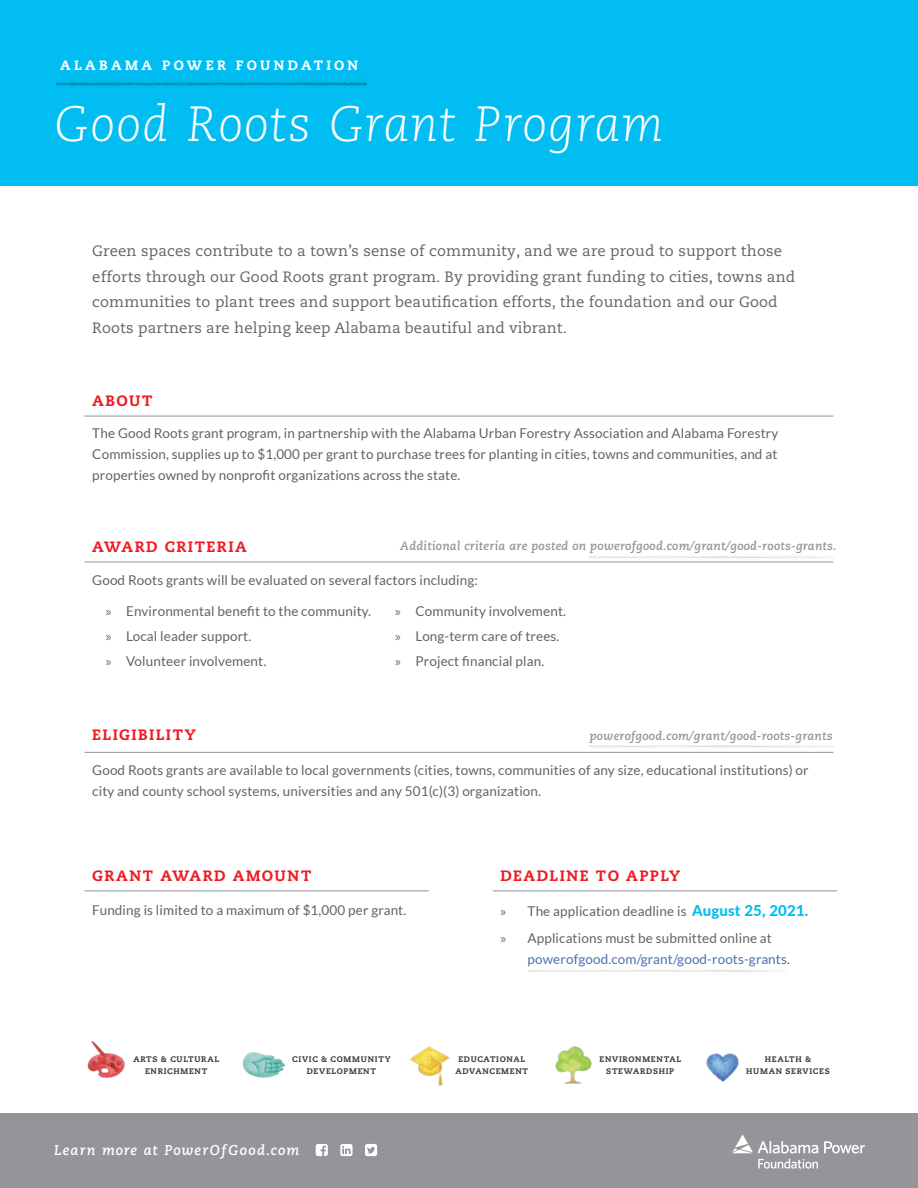
<style>
.page{position:relative;width:918px;height:1188px;background:#fff}
.page>*{position:absolute;margin:0;border:0;box-sizing:border-box;transform-origin:0 0}
.t1{font:italic 300 49.5px "Caecilia LT Pro 46";letter-spacing:.02em;color:#fff}
.Body{font:15px/25.5px "Caecilia LT Pro 55 Roman";letter-spacing:.01em;color:#636366}
.t2{font:800 15px "Caecilia LT Pro 85";letter-spacing:.1em;color:#ee1d23}
.Body-2{font:italic 700 14.1px "Caecilia LT Pro 76";letter-spacing:.08em;color:#fff}
.Body-3{font:13.5px/21px "Lato";letter-spacing:.01em;color:#636366;text-align:justify}
.t3{font:13.5px/21px "Lato";letter-spacing:.01em;color:#4d72ac}
.t4{font:800 13.5px "Caecilia LT Pro 85";letter-spacing:.24em;color:#fff}
.Body-4{font:italic 700 12px "Caecilia LT Pro 76";letter-spacing:.02em;color:#939598}
.Sub_head{font:800 8.1px/12px "Caecilia LT Pro 85";letter-spacing:.085em;color:#3e3e3f;text-align:center}
.s1{font-family:"Myriad Pro"}
.s2{font-weight:800;font-size:15px;color:#01bdf2}
.s3{font-family:"Myriad Pro";color:#636366}
.s4{color:#636366}
</style>
<div class="page">
<div style="left:0;top:1113px;width:918px;height:75px;background:#939598"></div>
<img style="left:87px;top:1041px;width:38px;height:37px">
<img style="left:242px;top:1052px;width:43px;height:26px">
<img style="left:410px;top:1046px;width:40px;height:40px">
<img style="left:706px;top:1053px;width:33px;height:29px">
<img style="left:555px;top:1046px;width:37px;height:38px">
<hr style="left:85px;top:416px;width:748px;height:1px;background:#939598">
<hr style="left:85px;top:562px;width:748px;height:1px;background:#939598">
<hr style="left:85px;top:891px;width:344px;height:1px;background:#939598">
<hr style="left:493px;top:891px;width:344px;height:1px;background:#939598">
<svg style="left:316px;top:1144px;width:61px;height:12px"></svg>
<svg style="left:732px;top:1134px;width:133px;height:35px"></svg>
<div style="left:0;top:0;width:918px;height:185px;background:#01bdf2"></div>
<img style="left:56px;top:82px;width:310px;height:5px">
<hr style="left:85px;top:752px;width:748px;height:1px;background:#939598">
<p class="t4" style="left:60px;top:56px;width:300px">ALABAMA POWER FOUNDATION</p>
<p class="t1" style="left:54px;top:93px;width:611px">Good Roots Grant Program</p>
<p class="Body" style="left:92px;top:238px;width:705px">Green spaces contribute to a town’s sense of community, and we are proud to support those efforts through our Good Roots grant program. By providing grant funding to cities, towns and communities to plant trees and support beautification efforts, the foundation and our Good Roots partners are helping keep Alabama beautiful and vibrant.</p>
<p class="t2" style="left:92px;top:390px;width:62px">ABOUT</p>
<p class="Body-3" style="left:92px;top:423px;width:688px">The Good Roots grant program, in partnership with the Alabama Urban Forestry Association and Alabama Forestry Commission, supplies up to $1,000 per grant to purchase trees for planting in cities, towns and communities, and at properties owned by nonprofit organizations across the state.</p>
<p class="t2" style="left:92px;top:536px;width:156px">AWARD CRITERIA</p>
<p class="Body-4" style="left:400px;top:538px;width:438px">Additional criteria are posted on powerofgood.com/grant/good-roots-grants.</p>
<p class="Body-3" style="left:92px;top:570px;width:387px">Good Roots grants will be evaluated on several factors including:</p>
<p class="Body-3" style="left:106px;top:601px;width:267px"><span class="s1">»</span> Environmental benefit to the community.</p>
<p class="Body-3" style="left:106px;top:625px;width:147px"><span class="s1">»</span> Local leader support.</p>
<p class="Body-3" style="left:106px;top:650px;width:162px"><span class="s1">»</span> Volunteer involvement.</p>
<p class="Body-3" style="left:395px;top:601px;width:172px"><span class="s1">»</span> Community involvement.</p>
<p class="Body-3" style="left:395px;top:625px;width:166px"><span class="s1">»</span> Long-term care of trees.</p>
<p class="Body-3" style="left:395px;top:650px;width:151px"><span class="s1">»</span> Project financial plan.</p>
<p class="t2" style="left:92px;top:724px;width:105px">ELIGIBILITY</p>
<p class="Body-3" style="left:92px;top:759px;width:718px">Good Roots grants are available to local governments (cities, towns, communities of any size, educational institutions) or city and county school systems, universities and any 501(c)(3) organization.</p>
<p class="Body-4" style="left:590px;top:728px;width:244px">powerofgood.com/grant/good-roots-grants</p>
<p class="t2" style="left:92px;top:865px;width:221px">GRANT AWARD AMOUNT</p>
<p class="t2" style="left:501px;top:865px;width:181px">DEADLINE TO APPLY</p>
<p class="Body-3" style="left:92px;top:899px;width:316px">Funding is limited to a maximum of $1,000 per grant.</p>
<p class="Body-3" style="left:501px;top:900px;width:309px"><span class="s1">»</span> The application deadline is <span class="s2">August 25, 2021.</span></p>
<p class="t3" style="left:528px;top:927px;width:264px;text-indent:-27px"><span class="s3">»</span> <span class="s4">Applications must be submitted online at </span>powerofgood.com/grant/good-roots-grants<span class="s4">.</span></p>
<p class="Sub_head" style="left:133px;top:1053px;width:87px">ARTS &amp; CULTURAL<br>ENRICHMENT</p>
<p class="Sub_head" style="left:292px;top:1053px;width:100px">CIVIC &amp; COMMUNITY<br>DEVELOPMENT</p>
<p class="Sub_head" style="left:456px;top:1053px;width:74px">EDUCATIONAL<br>ADVANCEMENT</p>
<p class="Sub_head" style="left:746px;top:1053px;width:85px">HEALTH &amp;<br>HUMAN SERVICES</p>
<p class="Sub_head" style="left:600px;top:1053px;width:83px">ENVIRONMENTAL<br>STEWARDSHIP</p>
<p class="Body-2" style="left:54px;top:1141px;width:247px">Learn more at PowerOfGood.com</p>
</div>
